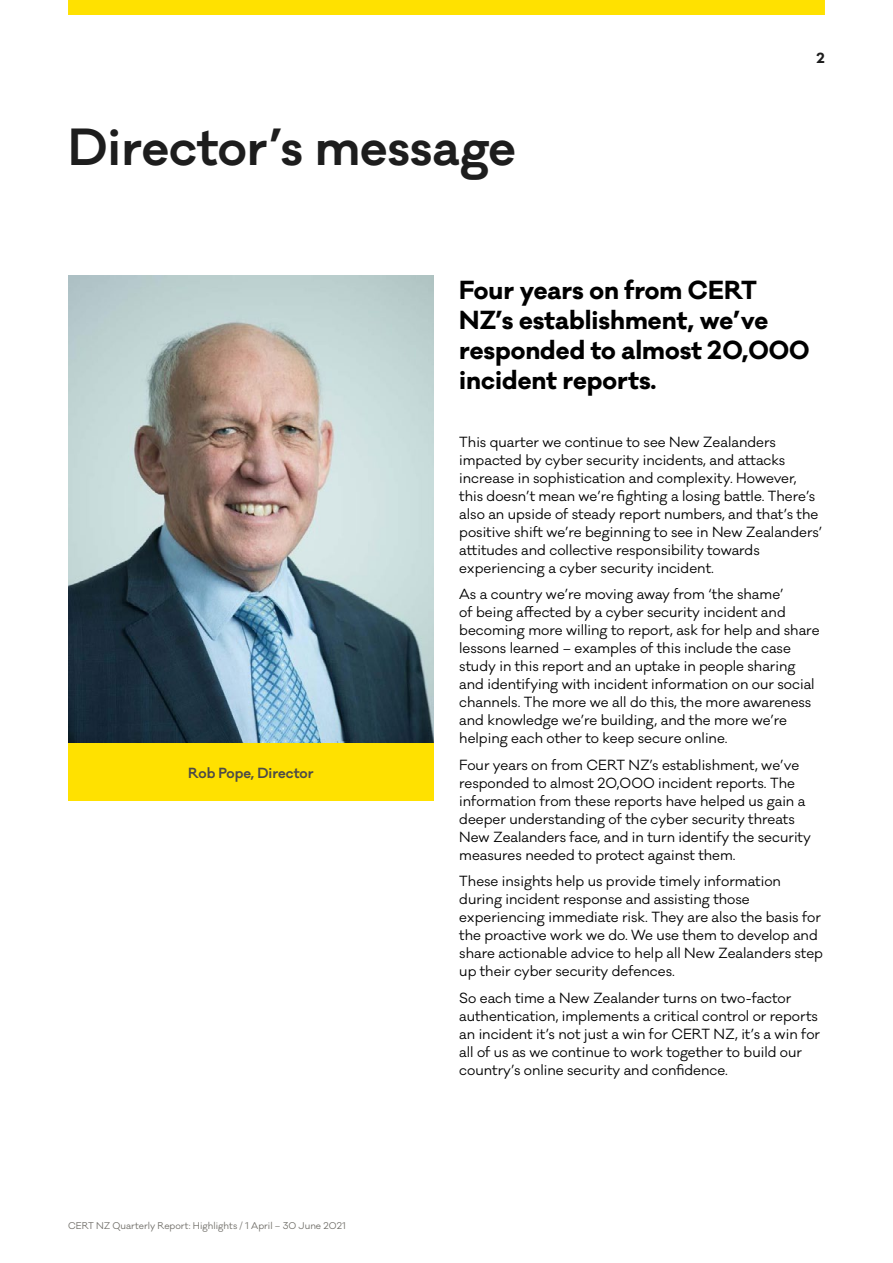
<style>
.page{position:relative;width:893px;height:1263px;background:#fff}
.page>*{position:absolute;margin:0;border:0;box-sizing:border-box;transform-origin:0 0}
.Header_1{font:600 48px "Galano Classic";color:#1d1d1d}
.Body{font:700 24px/30px "Galano Classic";color:#000}
.Body-2{font:13.5px/18px "Galano Classic";color:#000}
.t1{font:600 13.5px "Galano Classic";color:#4d4b47}
.t2{font:700 13.5px "Galano Classic";color:#1d1d1d}
.t3{font:9px "Galano Classic";color:#6e6c66}
</style>
<div class="page">
<div style="left:68px;top:0;width:757px;height:15px;background:#ffe100"></div>
<div style="left:68px;top:742px;width:366px;height:59px;background:#ffe100"></div>
<img style="left:68px;top:276px;width:366px;height:466px">
<p class="Header_1" style="left:68px;top:116px;width:449px">Director’s message</p>
<p class="t2" style="left:816px;top:48px;width:10px">2</p>
<p class="t1" style="left:188px;top:764px;width:127px">Rob Pope, Director</p>
<p class="t3" style="left:68px;top:1220px;width:279px">CERT NZ Quarterly Report: Highlights / 1 April – 30 June 2021</p>
<p class="Body" style="left:459px;top:275px;width:352px">Four years on from CERT<br>NZ’s establishment, we’ve responded to almost 20,000 incident reports.</p>
<p class="Body-2" style="left:459px;top:433px;width:364px">This quarter we continue to see New Zealanders impacted by cyber security incidents, and attacks increase in sophistication and complexity. However, this doesn’t mean we’re fighting a losing battle. There’s also an upside of steady report numbers, and that’s the positive shift we’re beginning to see in New Zealanders’ attitudes and collective responsibility towards experiencing a cyber security incident.</p>
<p class="Body-2" style="left:459px;top:585px;width:362px">As a country we’re moving away from ‘the shame’<br>of being affected by a cyber security incident and becoming more willing to report, ask for help and share lessons learned – examples of this include the case study in this report and an uptake in people sharing and identifying with incident information on our social channels. The more we all do this, the more awareness and knowledge we’re building, and the more we’re helping each other to keep secure online.</p>
<p class="Body-2" style="left:459px;top:756px;width:353px">Four years on from CERT NZ’s establishment, we’ve responded to almost 20,000 incident reports. The information from these reports have helped us gain a deeper understanding of the cyber security threats New Zealanders face, and in turn identify the security measures needed to protect against them.</p>
<p class="Body-2" style="left:459px;top:872px;width:365px">These insights help us provide timely information during incident response and assisting those experiencing immediate risk. They are also the basis for the proactive work we do. We use them to develop and share actionable advice to help all New Zealanders step up their cyber security defences.</p>
<p class="Body-2" style="left:459px;top:989px;width:362px">So each time a New Zealander turns on two-factor authentication, implements a critical control or reports an incident it’s not just a win for CERT NZ, it’s a win for all of us as we continue to work together to build our country’s online security and confidence.</p>
</div>
